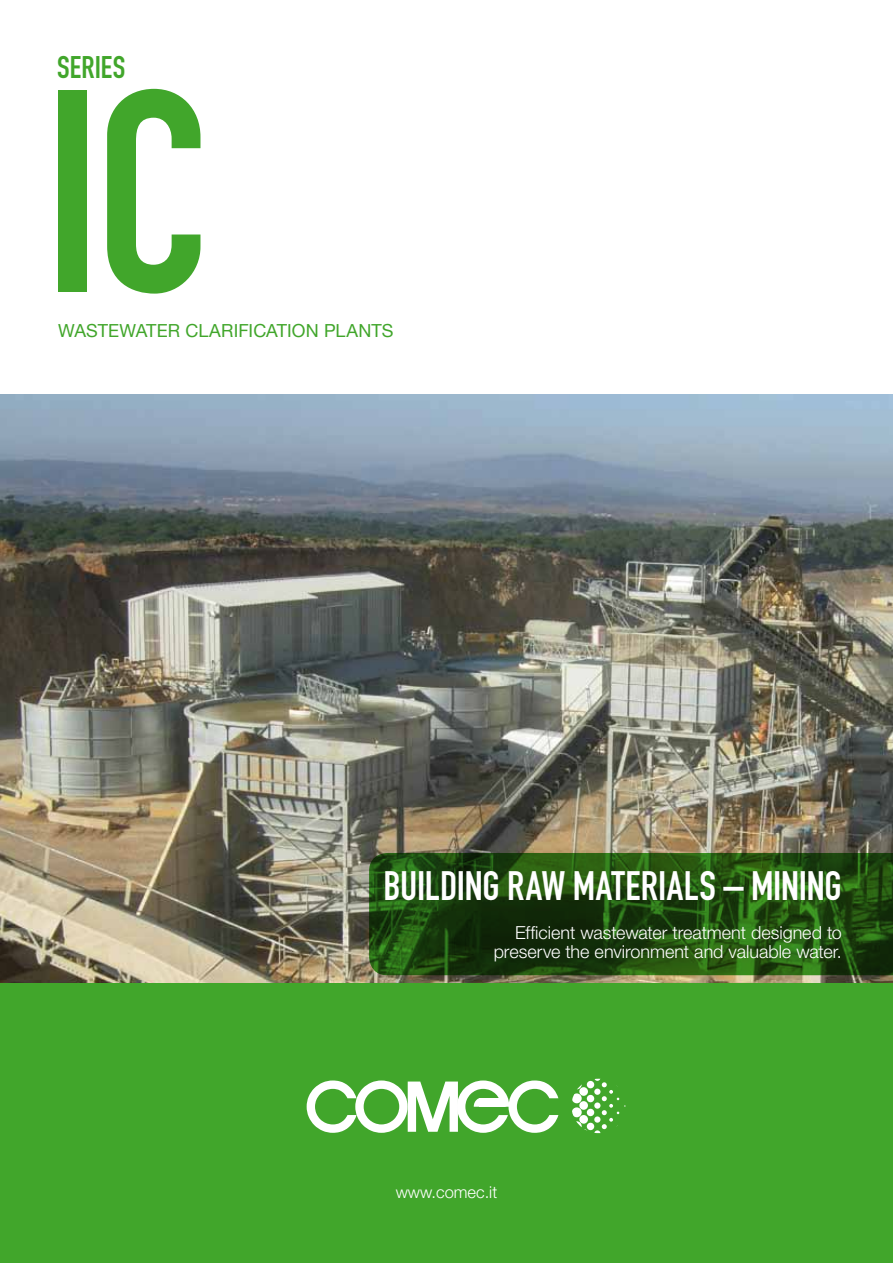
<style>
.page{position:relative;width:893px;height:1263px;background:#fff}
.page>*{position:absolute;margin:0;border:0;box-sizing:border-box;transform-origin:0 0}
.t1{font:282.75px "DIN Engschrift Alternate";color:#41a62b}
.t2{font:40.5px "DIN Engschrift";letter-spacing:-.005em;color:#fff}
.t3{font:30.9px "DIN Engschrift Alternate";letter-spacing:.005em;color:#41a62b}
.t4{font:300 18px/19.5px "Helvetica Neue";color:#fff;text-align:right}
.t5{font:18px "Helvetica Neue";letter-spacing:.005em;color:#41a62b}
.t6{font:300 16.5px "Helvetica Neue";color:#fff}
</style>
<div class="page">
<img style="left:0;top:394px;width:893px;height:589px">
<div style="left:0;top:983px;width:893px;height:280px;background:#41a62b"></div>
<svg style="left:307px;top:1080px;width:251px;height:53px"></svg>
<div style="left:479px;top:1098px;width:26px;height:9px;background:#fff"></div>
<div style="left:572px;top:1093px;width:10px;height:10px;background:#fff;border-radius:50%"></div>
<div style="left:579px;top:1087px;width:9px;height:9px;background:#fff;border-radius:50%"></div>
<div style="left:587px;top:1081px;width:7px;height:7px;background:#fff;border-radius:50%"></div>
<div style="left:572px;top:1107px;width:10px;height:10px;background:#fff;border-radius:50%"></div>
<div style="left:579px;top:1101px;width:9px;height:9px;background:#fff;border-radius:50%"></div>
<div style="left:587px;top:1095px;width:7px;height:7px;background:#fff;border-radius:50%"></div>
<svg style="left:572px;top:1121px;width:10px;height:10px"></svg>
<div style="left:579px;top:1115px;width:9px;height:9px;background:#fff;border-radius:50%"></div>
<div style="left:587px;top:1109px;width:7px;height:7px;background:#fff;border-radius:50%"></div>
<div style="left:587px;top:1123px;width:7px;height:7px;background:#fff;border-radius:50%"></div>
<svg style="left:594px;top:1079px;width:32px;height:54px"></svg>
<svg style="left:369px;top:853px;width:524px;height:122px;background:#1f4a0f"></svg>
<h3 class="t3" style="left:57px;top:49px;width:68px">SERIES</h3>
<h1 class="t1" style="left:44px;top:27px;width:168px">IC</h1>
<p class="t5" style="left:58px;top:320px;width:337px">WASTEWATER CLARIFICATION PLANTS</p>
<h2 class="t2" style="left:383px;top:862px;width:460px">BUILDING RAW MATERIALS – MINING</h2>
<p class="t4" style="left:494px;top:922px;width:350px">Efficient wastewater treatment designed to preserve the environment and valuable water.</p>
<p class="t6" style="left:396px;top:1181px;width:103px">www.comec.it</p>
</div>
